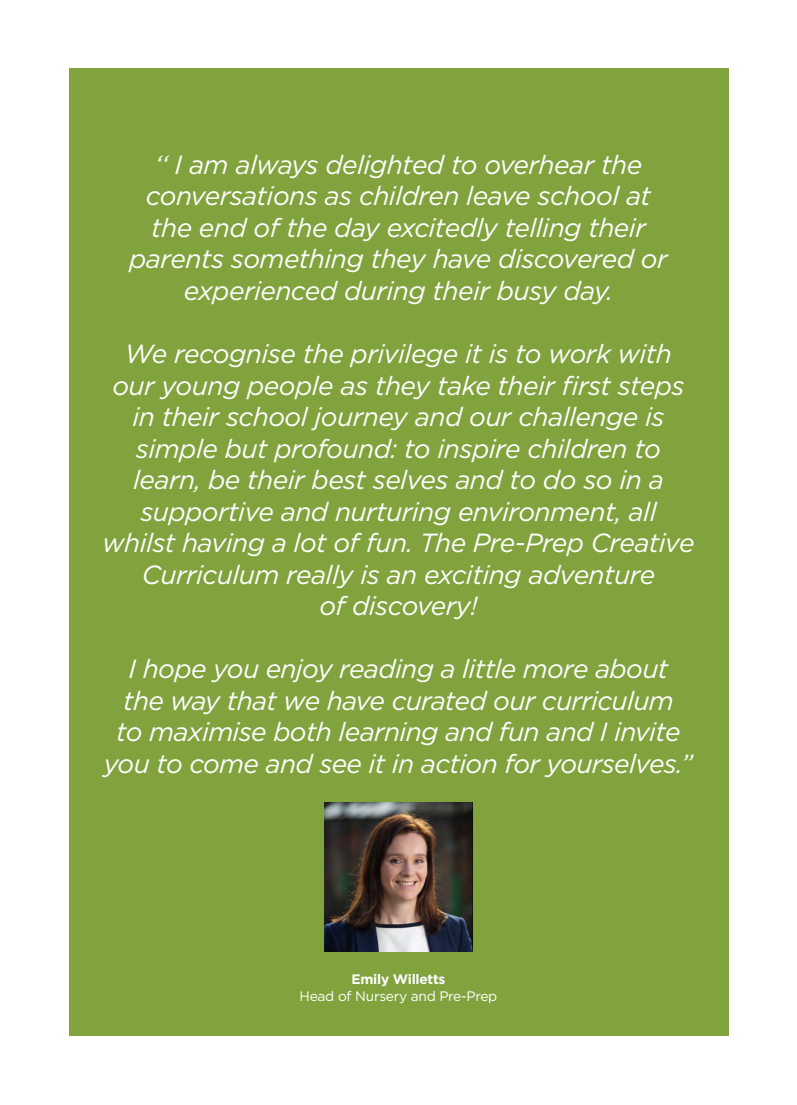
<style>
.page{position:relative;width:797px;height:1105px;background:#fff}
.page>*{position:absolute;margin:0;border:0;box-sizing:border-box;transform-origin:0 0}
.t1{font:italic 26.25px/31.5px "Gotham";letter-spacing:-.02em;color:#fff;text-align:center}
.t2{font:13.75px "Gotham";letter-spacing:-.02em;color:#fff}
.t3{font:700 13.75px "Gotham";letter-spacing:-.02em;color:#fff}
</style>
<div class="page">
<div style="left:69px;top:69px;width:659px;height:967px;background:#80a33d"></div>
<img style="left:325px;top:802px;width:147px;height:150px">
<p class="t1" style="left:129px;top:148px;width:540px">‘‘ I am always delighted to overhear the conversations as children leave school at the end of the day excitedly telling their parents something they have discovered or experienced during their busy day.</p>
<p class="t1" style="left:102px;top:337px;width:593px">We recognise the privilege it is to work with our young people as they take their first steps in their school journey and our challenge is simple but profound: to inspire children to learn, be their best selves and to do so in a supportive and nurturing environment, all whilst having a lot of fun. The Pre-Prep Creative Curriculum really is an exciting adventure<br>of discovery!</p>
<p class="t1" style="left:129px;top:652px;width:541px">I hope you enjoy reading a little more about</p>
<p class="t1" style="left:123px;top:684px;width:552px">the way that we have curated our curriculum</p>
<p class="t1" style="left:116px;top:715px;width:566px">to maximise both learning and fun and I invite</p>
<p class="t1" style="left:104px;top:747px;width:591px">you to come and see it in action for yourselves.”</p>
<p class="t3" style="left:351px;top:970px;width:95px">Emily Willetts</p>
<p class="t2" style="left:299px;top:987px;width:199px">Head of Nursery and Pre-Prep</p>
</div>
